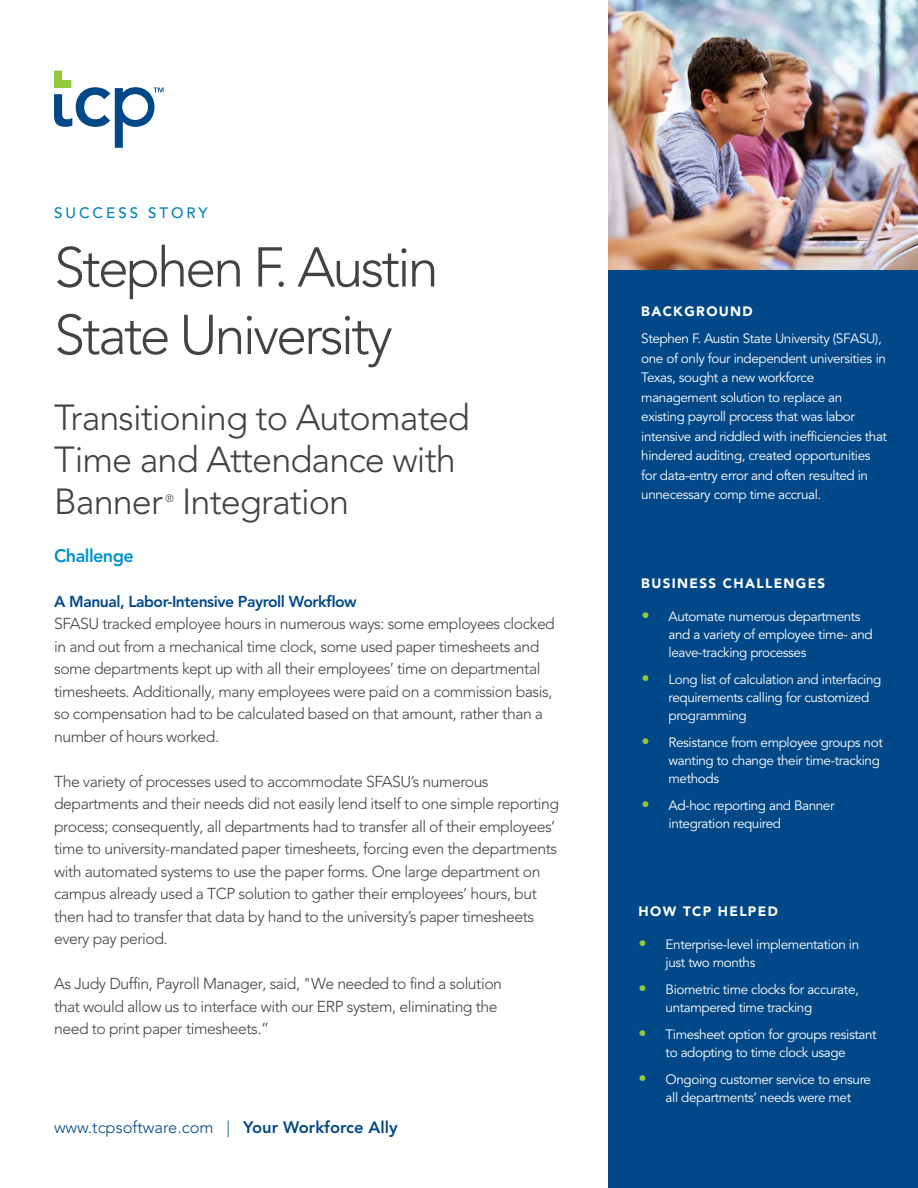
<style>
.page{position:relative;width:918px;height:1188px;background:#fff}
.page>*{position:absolute;margin:0;border:0;box-sizing:border-box;transform-origin:0 0}
.t1{font:300 55.5px/67.5px "Avenir LT Pro";letter-spacing:-.05em;color:#434343}
.t2{font:300 36px/42px "Avenir LT Pro";letter-spacing:-.025em;color:#434343}
.t3{font:800 18px "Avenir LT Pro";letter-spacing:-.03em;color:#0093ce}
.t4{font:300 16.5px "Avenir LT Pro";color:#004888}
.t5{font:300 15.75px/22.5px "Avenir LT Pro";letter-spacing:-.03em;color:#434343}
.t6{font:800 15.75px "Avenir LT Pro";letter-spacing:-.03em;color:#004989}
.t7{font:500 15px "Avenir LT Pro";letter-spacing:.2em;color:#0082ba}
.t8{font:13.5px/18px "Avenir LT Pro";letter-spacing:-.03em;color:#fff}
.t9{font:900 13.5px "Avenir LT Pro";letter-spacing:.1em;color:#fff}
.t10{font:300 10.5px "Avenir LT Pro";color:#434343}
.s1{font-weight:800}
.s2{font-weight:900}
.s3{font-weight:300;font-size:16.5px;color:#94c83c}
</style>
<div class="page">
<div style="left:609px;top:0;width:309px;height:1188px;background:#004888"></div>
<img style="left:609px;top:0;width:309px;height:270px">
<svg style="left:54px;top:71px;width:110px;height:77px"></svg>
<p class="t7" style="left:54px;top:204px;width:155px">SUCCESS STORY</p>
<p class="t1" style="left:54px;top:234px;width:386px">Stephen F. Austin<br>State University</p>
<p class="t2" style="left:54px;top:396px;width:417px">Transitioning to Automated<br>Time and Attendance with<br>Banner</p>
<p class="t10" style="left:166px;top:492px;width:10px">®</p>
<p class="t2" style="left:182px;top:480px;width:169px">Integration</p>
<p class="t3" style="left:54px;top:545px;width:81px">Challenge</p>
<p class="t6" style="left:54px;top:592px;width:304px">A Manual, Labor-Intensive Payroll Workflow</p>
<p class="t5" style="left:54px;top:612px;width:502px">SFASU tracked employee hours in numerous ways: some employees clocked in and out from a mechanical time clock, some used paper timesheets and some departments kept up with all their employees’ time on departmental timesheets. Additionally, many employees were paid on a commission basis, so compensation had to be calculated based on that amount, rather than a number of hours worked.</p>
<p class="t5" style="left:54px;top:770px;width:506px">The variety of processes used to accommodate SFASU’s numerous departments and their needs did not easily lend itself to one simple reporting process; consequently, all departments had to transfer all of their employees’ time to university-mandated paper timesheets, forcing even the departments with automated systems to use the paper forms. One large department on campus already used a TCP solution to gather their employees’ hours, but then had to transfer that data by hand to the university’s paper timesheets every pay period.</p>
<p class="t5" style="left:54px;top:973px;width:449px">As Judy Duffin, Payroll Manager, said, "We needed to find a solution that would allow us to interface with our ERP system, eliminating the need to print paper timesheets.”</p>
<p class="t4" style="left:54px;top:1118px;width:345px">www.tcpsoftware.com | <span class="s1">Your Workforce Ally</span></p>
<p class="t8" style="left:641px;top:298px;width:242px;line-height:27px"><span class="s2">BACKGROUND<br></span>Stephen F. Austin State University (SFASU),</p>
<p class="t8" style="left:641px;top:349px;width:247px;line-height:19.5px">one of only four independent universities in Texas, sought a new workforce management solution to replace an existing payroll process that was labor intensive and riddled with inefficiencies that hindered auditing, created opportunities for data-entry error and often resulted in unnecessary comp time accrual.</p>
<p class="t9" style="left:641px;top:575px;width:186px">BUSINESS CHALLENGES</p>
<p class="t8" style="left:669px;top:607px;width:206px;text-indent:-27px"><span class="s3">•</span> Automate numerous departments and a variety of employee time- and leave-tracking processes</p>
<p class="t8" style="left:669px;top:670px;width:214px;text-indent:-27px"><span class="s3">•</span> Long list of calculation and interfacing requirements calling for customized programming</p>
<p class="t8" style="left:669px;top:733px;width:216px;text-indent:-27px"><span class="s3">•</span> Resistance from employee groups not wanting to change their time-tracking methods</p>
<p class="t8" style="left:669px;top:796px;width:167px;text-indent:-27px"><span class="s3">•</span> Ad-hoc reporting and Banner integration required</p>
<p class="t9" style="left:639px;top:903px;width:141px">HOW TCP HELPED</p>
<p class="t8" style="left:666px;top:935px;width:195px;text-indent:-27px"><span class="s3">•</span> Enterprise-level implementation in just two months</p>
<p class="t8" style="left:666px;top:980px;width:195px;text-indent:-27px"><span class="s3">•</span> Biometric time clocks for accurate, untampered time tracking</p>
<p class="t8" style="left:639px;top:1025px;width:240px;text-align:center"><span class="s3">•</span> Timesheet option for groups resistant to adopting to time clock usage</p>
<p class="t8" style="left:639px;top:1070px;width:234px;text-align:center"><span class="s3">•</span> Ongoing customer service to ensure all departments’ needs were met</p>
</div>
